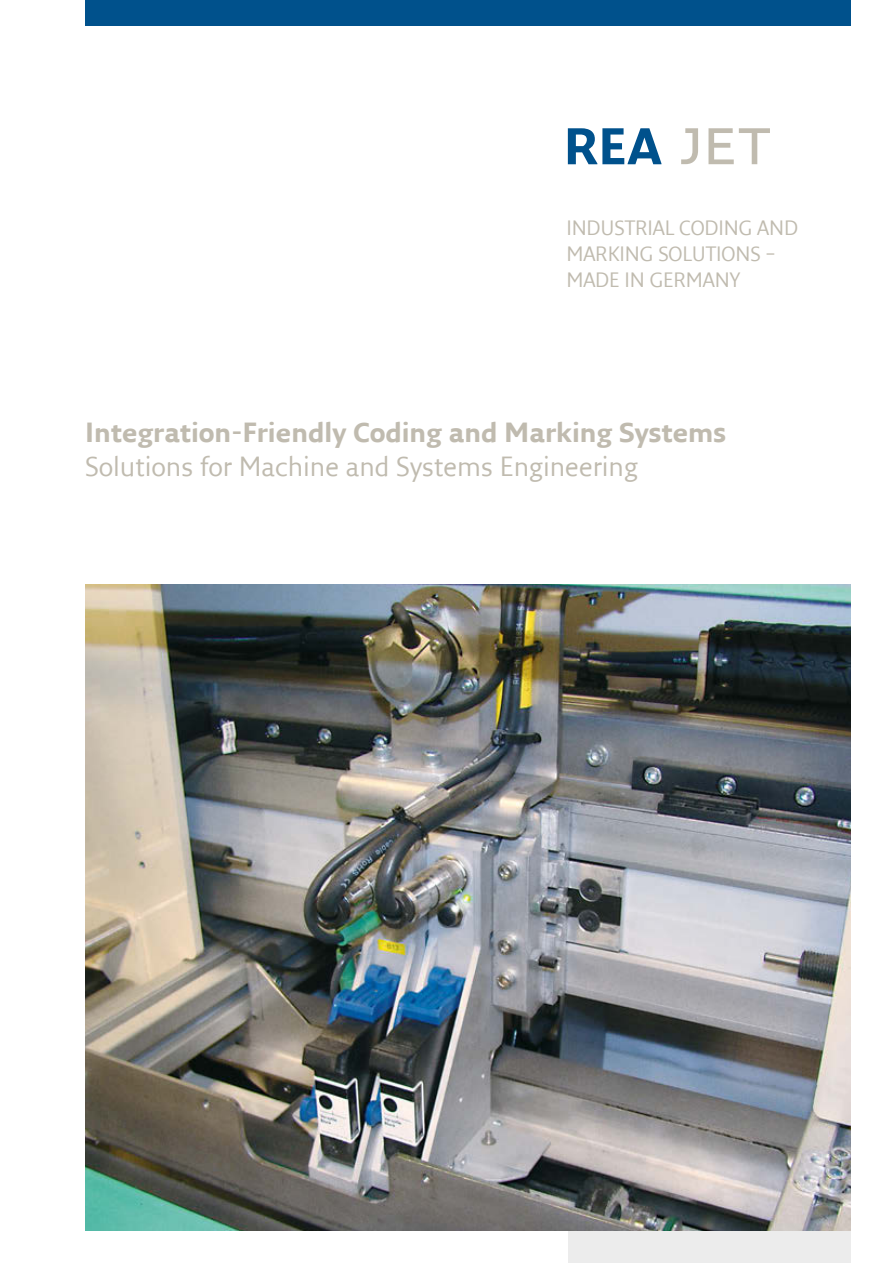
<style>
.page{position:relative;width:893px;height:1263px;background:#fff}
.page>*{position:absolute;margin:0;border:0;box-sizing:border-box;transform-origin:0 0}
.t1{font:700 27px "Fresco Sans LF";color:#c0bbaf}
.t2{font:27px "Fresco Sans LF";color:#c0bbaf}
.t3{font:20.25px/26.2px "Fresco Sans LF";letter-spacing:-.005em;color:#c0bbaf}
</style>
<div class="page">
<div style="left:85px;top:0;width:765px;height:26px;background:#00518c"></div>
<div style="left:568px;top:1230px;width:282px;height:33px;background:#ececec"></div>
<img style="left:85px;top:585px;width:765px;height:645px">
<svg style="left:568px;top:128px;width:93px;height:36px"></svg>
<svg style="left:681px;top:128px;width:17px;height:36px"></svg>
<svg style="left:708px;top:128px;width:62px;height:36px"></svg>
<p class="t3" style="left:566px;top:216px;width:233px">INDUSTRIAL CODING AND<br>MARKING SOLUTIONS –<br>MADE IN GERMANY</p>
<h1 class="t1" style="left:85px;top:421px;width:643px">Integration-Friendly Coding and Marking Systems</h1>
<h1 class="t2" style="left:85px;top:455px;width:554px">Solutions for Machine and Systems Engineering</h1>
</div>
